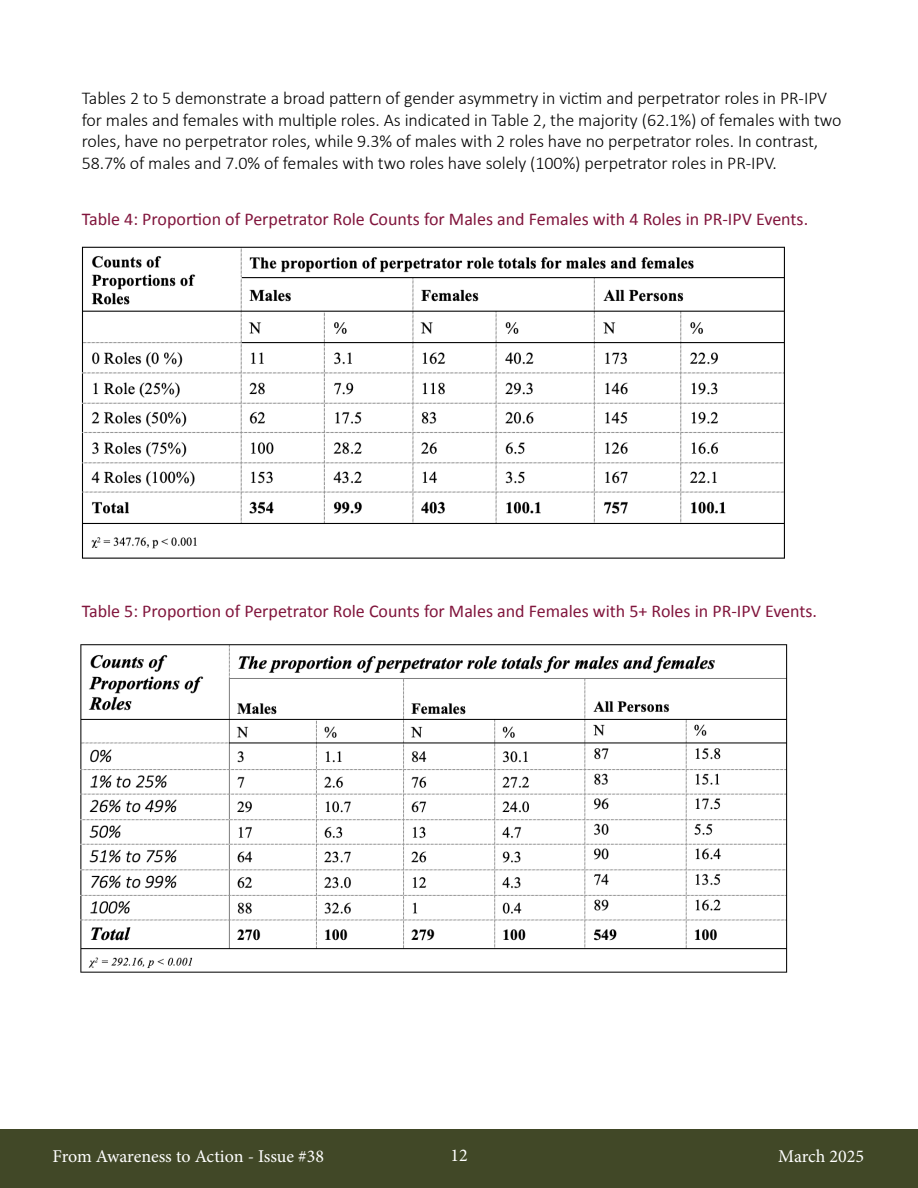
<style>
.page{position:relative;width:918px;height:1188px;background:#fff}
.page>*{position:absolute;margin:0;border:0;box-sizing:border-box;transform-origin:0 0}
.t1{font:300 18px/21.6px "Calibri";letter-spacing:-.005em;color:#000}
.t2{font:18px "Calibri";color:#81153c}
.t3{font:18px "Minion Pro";letter-spacing:-.005em;color:#fff}
</style>
<div class="page">
<div style="left:0;top:1130px;width:918px;height:58px;background:#414827"></div>
<img style="left:81px;top:246px;width:704px;height:313px">
<img style="left:80px;top:644px;width:708px;height:329px">
<p class="t1" style="left:82px;top:87px;width:761px">Tables 2 to 5 demonstrate a broad pattern of gender asymmetry in victim and perpetrator roles in PR-IPV for males and females with multiple roles. As indicated in Table 2, the majority (62.1%) of females with two roles, have no perpetrator roles, while 9.3% of males with 2 roles have no perpetrator roles. In contrast, 58.7% of males and 7.0% of females with two roles have solely (100%) perpetrator roles in PR-IPV.</p>
<p class="t2" style="left:82px;top:207px;width:728px">Table 4: Proportion of Perpetrator Role Counts for Males and Females with 4 Roles in PR-IPV Events.</p>
<p class="t2" style="left:82px;top:600px;width:737px">Table 5: Proportion of Perpetrator Role Counts for Males and Females with 5+ Roles in PR-IPV Events.</p>
<p class="t3" style="left:53px;top:1144px;width:273px">From Awareness to Action - Issue #38</p>
<p class="t3" style="left:450px;top:1143px;width:19px">12</p>
<p class="t3" style="left:778px;top:1144px;width:87px">March 2025</p>
</div>
